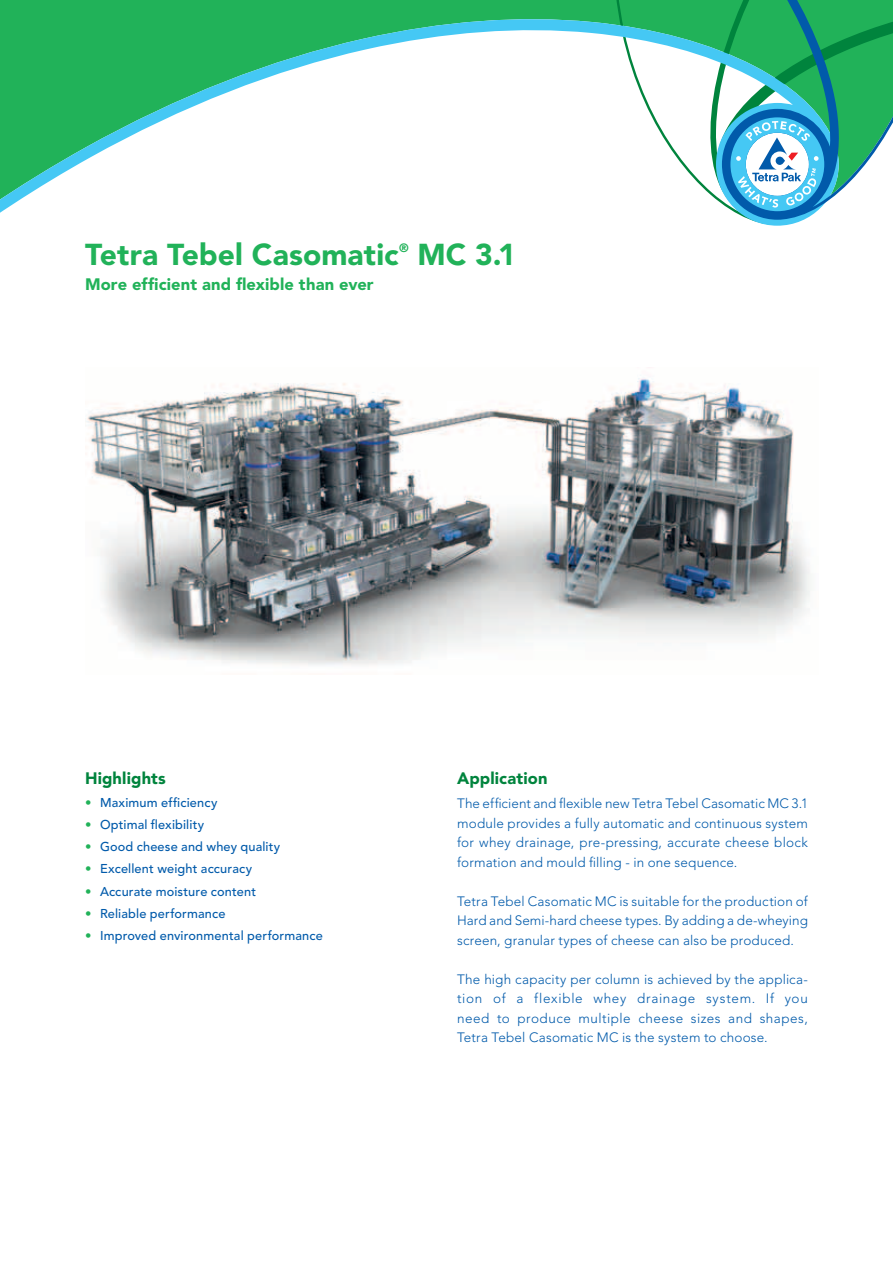
<style>
.page{position:relative;width:893px;height:1263px;background:#fff}
.page>*{position:absolute;margin:0;border:0;box-sizing:border-box;transform-origin:0 0}
.t1{font:900 30px "Avenir LT Std";color:#21b259}
.t2{font:900 16.5px "Avenir LT Std";letter-spacing:.01em;color:#21b259}
.t3{font:900 16.5px "Avenir LT Std";letter-spacing:.01em;color:#00843d}
.t4{font:300 13.5px/19.5px "Avenir LT Std";letter-spacing:.015em;color:#015aaa;text-align:justify}
.t5{font:500 12.75px "Avenir LT Std";letter-spacing:.015em;color:#015aaa}
.t6{font:900 12px "Avenir LT Std";color:#21b259}
.s1{font-weight:900;color:#21b259}
</style>
<div class="page">
<svg style="left:0;top:15px;width:84px;height:198px;background:#40bd79"></svg>
<svg style="left:84px;top:0;width:529px;height:161px"></svg>
<svg style="left:613px;top:0;width:280px;height:226px"></svg>
<img style="left:85px;top:378px;width:725px;height:287px">
<h1 class="t1" style="left:85px;top:236px;width:315px">Tetra Tebel Casomatic</h1>
<p class="t6" style="left:399px;top:240px;width:11px">®</p>
<h1 class="t1" style="left:418px;top:236px;width:100px">MC 3.1</h1>
<p class="t2" style="left:85px;top:275px;width:290px">More efficient and flexible than ever</p>
<p class="t3" style="left:85px;top:768px;width:82px">Highlights</p>
<p class="t5" style="left:85px;top:795px;width:134px"><span class="s1">•</span> Maximum efficiency</p>
<p class="t5" style="left:85px;top:817px;width:121px"><span class="s1">•</span> Optimal flexibility</p>
<p class="t5" style="left:85px;top:839px;width:197px"><span class="s1">•</span> Good cheese and whey quality</p>
<p class="t5" style="left:85px;top:861px;width:169px"><span class="s1">•</span> Excellent weight accuracy</p>
<p class="t5" style="left:85px;top:884px;width:172px"><span class="s1">•</span> Accurate moisture content</p>
<p class="t5" style="left:85px;top:906px;width:142px"><span class="s1">•</span> Reliable performance</p>
<p class="t5" style="left:85px;top:928px;width:239px"><span class="s1">•</span> Improved environmental performance</p>
<p class="t3" style="left:457px;top:768px;width:92px">Application</p>
<p class="t4" style="left:457px;top:794px;width:352px">The efficient and flexible new Tetra Tebel Casomatic MC 3.1 module provides a fully automatic and continuous system for whey drainage, pre-pressing, accurate cheese block formation and mould filling - in one sequence.</p>
<p class="t4" style="left:457px;top:891px;width:352px">Tetra Tebel Casomatic MC is suitable for the production of Hard and Semi-hard cheese types. By adding a de-wheying screen, granular types of cheese can also be produced.</p>
<p class="t4" style="left:457px;top:969px;width:352px">The high capacity per column is achieved by the applica&shy;tion of a flexible whey drainage system. If you need to produce multiple cheese sizes and shapes, Tetra Tebel Casomatic MC is the system to choose.</p>
</div>
